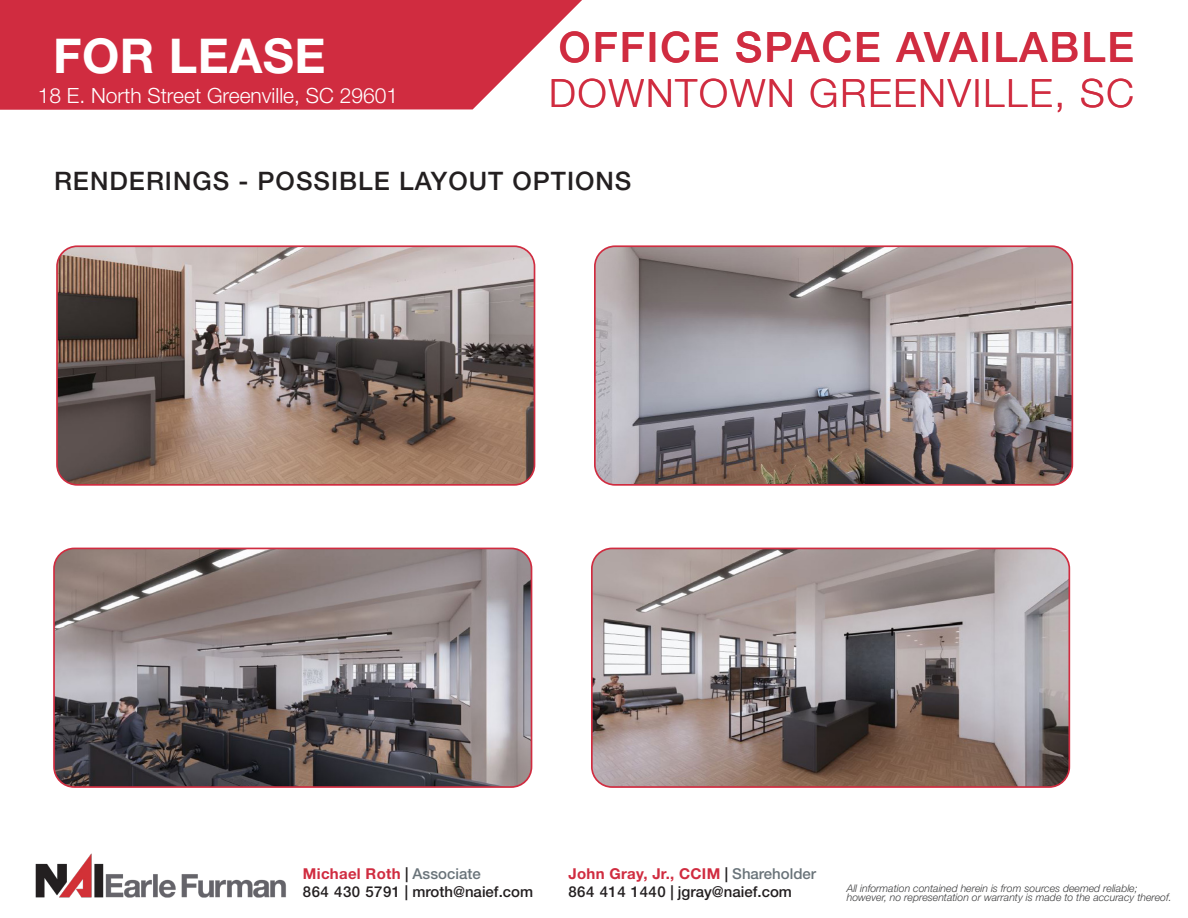
<style>
.page{position:relative;width:1188px;height:918px;background:#fff}
.page>*{position:absolute;margin:0;border:0;box-sizing:border-box;transform-origin:0 0}
.t1{font:700 48px "Helvetica Neue LT Std";letter-spacing:.01em;color:#fff}
.t2{font:500 42px "Helvetica Neue LT Std";letter-spacing:.05em;color:#d02c40}
.t3{font:300 39px "Helvetica Neue LT Std";letter-spacing:.05em;color:#d02c40}
.t4{font:500 25.5px "Helvetica Neue LT Std";letter-spacing:.04em;color:#231f20}
.t5{font:300 21px "Helvetica Neue LT Std";color:#fff}
.t6{font:500 15px "Helvetica Neue LT Std";color:#231f20}
.t7{font:700 15px "Helvetica Neue LT Std";letter-spacing:.02em;color:#d02c40}
.t8{font:italic 300 10.5px/9px "Helvetica Neue LT Std";color:#3e3e3f}
.s1{font-weight:500;color:#231f20}
.s2{font-weight:500;color:#697379}
</style>
<div class="page">
<img style="left:596px;top:248px;width:476px;height:236px">
<div style="left:594px;top:245px;width:479px;height:241px;border:2px solid #d02c40;border-radius:20px"></div>
<img style="left:59px;top:247px;width:476px;height:237px">
<div style="left:56px;top:245px;width:479px;height:241px;border:2px solid #d02c40;border-radius:20px"></div>
<img style="left:35px;top:853px;width:251px;height:45px">
<img style="left:592px;top:548px;width:477px;height:239px">
<div style="left:591px;top:548px;width:479px;height:240px;border:2px solid #d02c40;border-radius:20px"></div>
<img style="left:54px;top:548px;width:478px;height:239px">
<div style="left:53px;top:548px;width:479px;height:240px;border:2px solid #d02c40;border-radius:20px"></div>
<svg style="left:0;top:0;width:582px;height:109px;fill:#d02c40"></svg>
<p class="t1" style="left:53px;top:27px;width:274px">FOR LEASE</p>
<p class="t5" style="left:38px;top:83px;width:362px">18 E. North Street Greenville, SC 29601</p>
<p class="t2" style="left:559px;top:22px;width:577px">OFFICE SPACE AVAILABLE</p>
<p class="t3" style="left:549px;top:69px;width:586px">DOWNTOWN GREENVILLE, SC</p>
<p class="t4" style="left:54px;top:166px;width:579px">RENDERINGS - POSSIBLE LAYOUT OPTIONS</p>
<p class="t7" style="left:303px;top:865px;width:179px">Michael Roth <span class="s1">|</span> <span class="s2">Associate</span></p>
<p class="t6" style="left:303px;top:883px;width:232px">864 430 5791 | mroth@naief.com</p>
<p class="t7" style="left:568px;top:865px;width:249px">John Gray, Jr., CCIM <span class="s1">|</span> <span class="s2">Shareholder</span></p>
<p class="t6" style="left:568px;top:883px;width:225px">864 414 1440 | jgray@naief.com</p>
<p class="t8" style="left:847px;top:883px;width:327px">All information contained herein is from sources deemed reliable; however, no representation or warranty is made to the accuracy thereof.</p>
</div>
